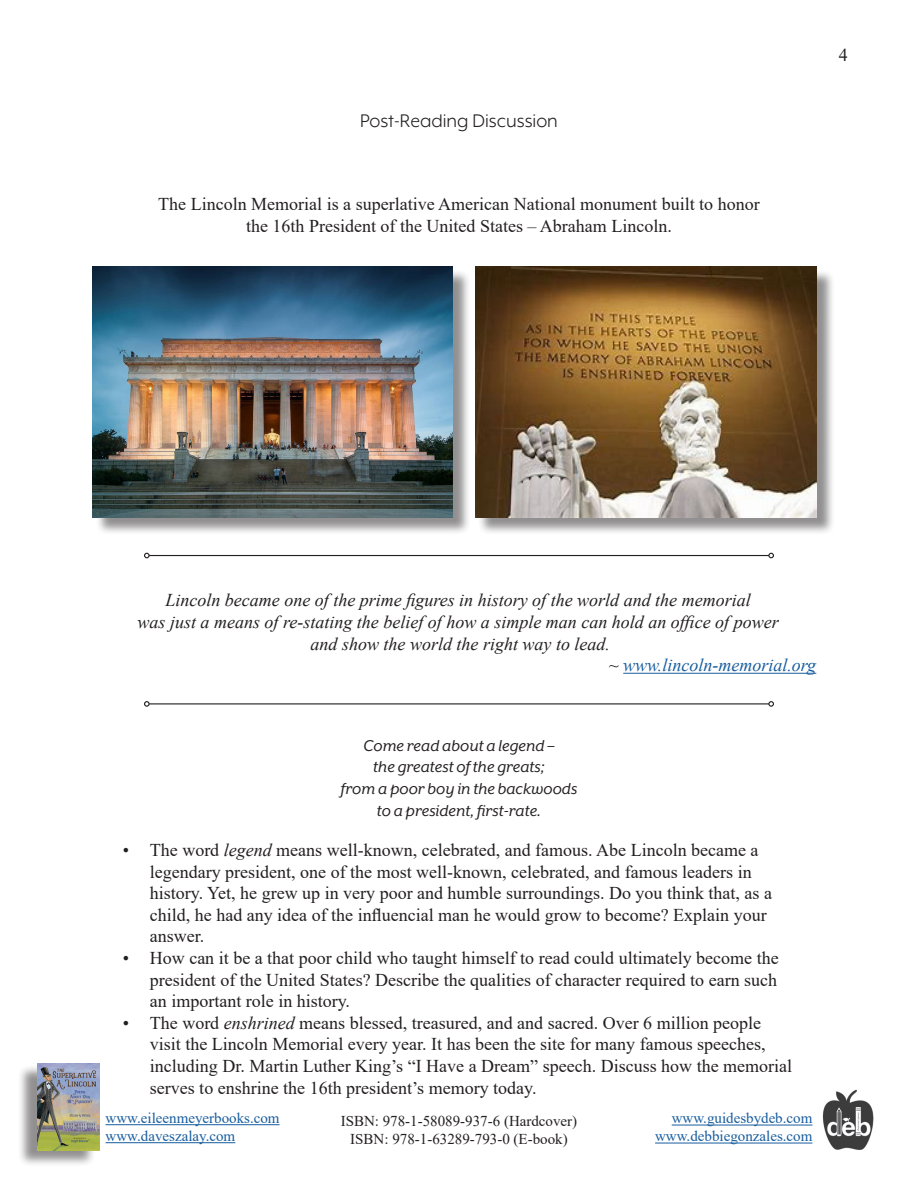
<style>
.page{position:relative;width:918px;height:1188px;background:#fff}
.page>*{position:absolute;margin:0;border:0;box-sizing:border-box;transform-origin:0 0}
.t1{font:21px "Mr Eaves XL Mod OT";color:#231f20}
.t2{font:18px/21.6px "Times New Roman";color:#231f20}
.t3{font:italic 18px "Times New Roman";color:#231f20}
.t4{font:italic 18px "Mr Eaves XL San OT";color:#231f20}
.t5{font:italic 18px "Times New Roman";color:#175d9e}
.t6{font:15px/18px "Times New Roman";color:#175d9e;text-align:right}
.t7{font:15px/18px "Times New Roman";color:#231f20;text-align:center}
.s1{color:#231f20}
.s2{font-style:italic}
</style>
<div class="page">
<div style="left:17px;top:1064px;width:79px;height:103px;background:#231f20;opacity:.5"></div>
<img style="left:38px;top:1064px;width:62px;height:86px">
<img style="left:822px;top:1089px;width:51px;height:61px">
<hr style="left:672px;top:1125px;width:140px;height:1px;background:#175d9e">
<hr style="left:655px;top:1143px;width:157px;height:1px;background:#175d9e">
<hr style="left:106px;top:1124px;width:174px;height:1px;background:#175d9e">
<hr style="left:106px;top:1142px;width:129px;height:1px;background:#175d9e">
<div style="left:95px;top:269px;width:376px;height:267px;background:#231f20;opacity:.5"></div>
<img style="left:93px;top:267px;width:359px;height:250px">
<div style="left:477px;top:269px;width:358px;height:267px;background:#231f20;opacity:.5"></div>
<img style="left:475px;top:267px;width:341px;height:250px">
<hr style="left:623px;top:673px;width:193px;height:1px;background:#175d9e">
<hr style="left:149px;top:555px;width:620px;height:1px;background:#231f20">
<svg style="left:144px;top:553px;width:6px;height:5px"></svg>
<svg style="left:768px;top:553px;width:6px;height:5px"></svg>
<hr style="left:149px;top:703px;width:620px;height:1px;background:#231f20">
<svg style="left:144px;top:701px;width:6px;height:6px"></svg>
<svg style="left:768px;top:701px;width:6px;height:6px"></svg>
<p class="t1" style="left:360px;top:111px;width:199px">Post-Reading Discussion</p>
<p class="t2" style="left:158px;top:193px;width:603px">The Lincoln Memorial is a superlative American National monument built to honor</p>
<p class="t2" style="left:246px;top:214px;width:427px">the 16th President of the United States – Abraham Lincoln.</p>
<p class="t2" style="left:839px;top:43px;width:10px">4</p>
<p class="t3" style="left:165px;top:588px;width:587px">Lincoln became one of the prime figures in history of the world and the memorial</p>
<p class="t3" style="left:138px;top:610px;width:643px">was just a means of re-stating the belief of how a simple man can hold an office of power</p>
<p class="t3" style="left:311px;top:631px;width:301px">and show the world the right way to lead.</p>
<p class="t5" style="left:609px;top:653px;width:209px"><span class="s1">~</span> www.lincoln-memorial.org</p>
<p class="t4" style="left:364px;top:736px;width:192px">Come read about a legend –</p>
<p class="t4" style="left:373px;top:758px;width:173px">the greatest of the greats;</p>
<p class="t4" style="left:341px;top:780px;width:238px">from a poor boy in the backwoods</p>
<p class="t4" style="left:377px;top:801px;width:166px">to a president, first-rate.</p>
<p class="t2" style="left:150px;top:839px;width:624px;text-indent:-27px">• The word <span class="s2">legend</span> means well-known, celebrated, and famous. Abe Lincoln became a legendary president, one of the most well-known, celebrated, and famous leaders in history. Yet, he grew up in very poor and humble surroundings. Do you think that, as a child, he had any idea of the influencial man he would grow to become? Explain your answer.</p>
<p class="t2" style="left:150px;top:947px;width:630px;text-align:justify;text-indent:-27px">• How can it be a that poor child who taught himself to read could ultimately become the president of the United States? Describe the qualities of character required to earn such an important role in history.</p>
<p class="t2" style="left:150px;top:1012px;width:644px;text-indent:-27px">• The word <span class="s2">enshrined</span> means blessed, treasured, and and sacred. Over 6 million people visit the Lincoln Memorial every year. It has been the site for many famous speeches, including Dr. Martin Luther King’s “I Have a Dream” speech. Discuss how the memorial serves to enshrine the 16th president’s memory today.</p>
<p class="t6" style="left:106px;top:1109px;width:175px;text-align:left">www.eileenmeyerbooks.com www.daveszalay.com</p>
<p class="t7" style="left:341px;top:1112px;width:238px">ISBN: 978-1-58089-937-6 (Hardcover)<br>ISBN: 978-1-63289-793-0 (E-book)</p>
<p class="t6" style="left:655px;top:1109px;width:159px">www.guidesbydeb.com www.debbiegonzales.com</p>
</div>
